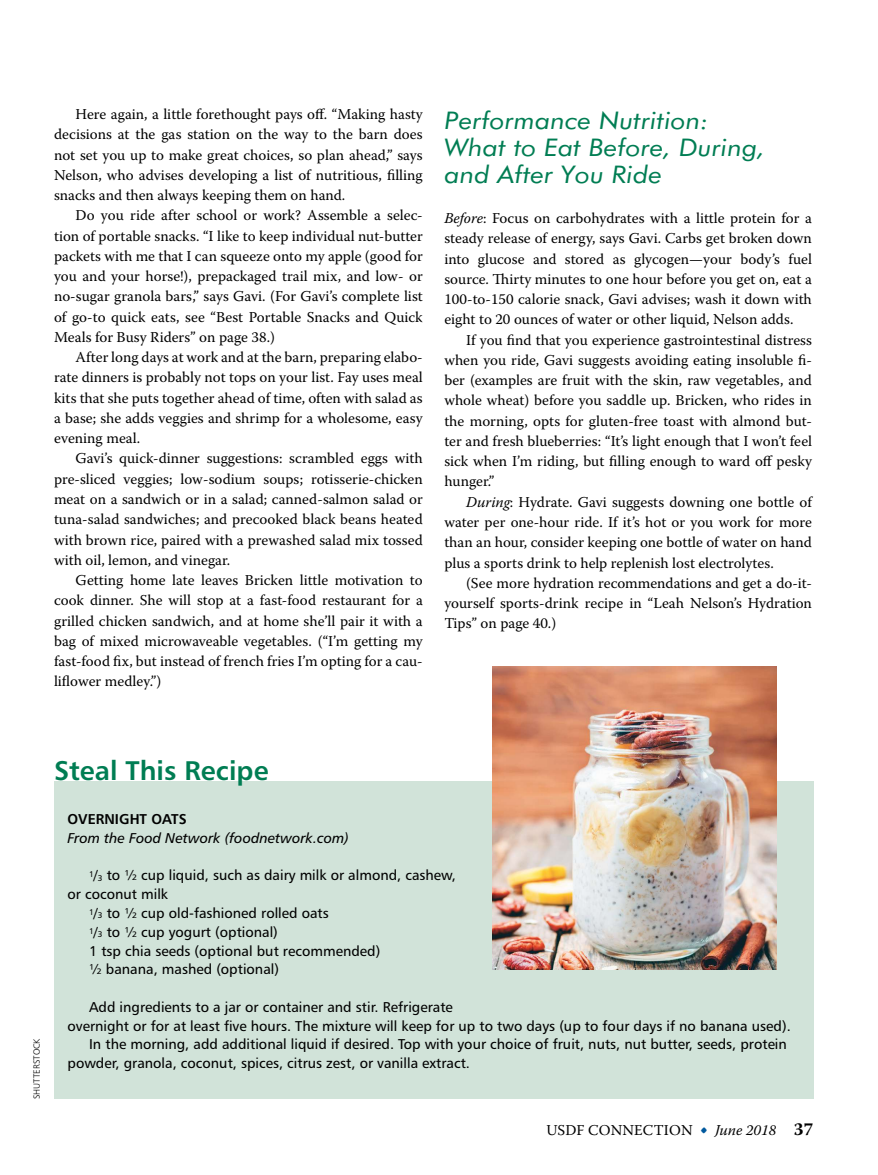
<style>
.page{position:relative;width:878px;height:1175px;background:#fff}
.page>*{position:absolute;margin:0;border:0;box-sizing:border-box;transform-origin:0 0}
.t1{font:27px "Humanist 777 BT Bold B";color:#007d53}
.t2{font:italic 24.3px/27px "Futura BT";color:#007d53;scale:1.11 1}
.t3{font:15px "Warnock Pro";color:#000}
.t4{font:14.25px "Humanist 777 BT Roman B";color:#000}
.t5{font:14.25px/18.8px "Humanist 777 BT Italic B";color:#000}
.t6{font:9px "Humanist 777 BT Light B";color:#000}
.s1{font-style:italic}
.s2{font-family:"Humanist 777 BT Bold B"}
.s3{font-size:8.25px}
.s4{font-size:21px;color:#00599e}
.s5{font-weight:700;font-size:18px}
</style>
<div class="page">
<div style="left:54px;top:781px;width:759px;height:318px;background:#d1e3d9"></div>
<img style="left:492px;top:667px;width:284px;height:302px">
<p class="t3" style="left:76px;top:108px;width:348px">Here again, a little forethought pays off. “Making hasty</p>
<p class="t3" style="left:54px;top:129px;width:370px">decisions at the gas station on the way to the barn does</p>
<p class="t3" style="left:54px;top:149px;width:370px">not set you up to make great choices, so plan ahead,” says</p>
<p class="t3" style="left:54px;top:169px;width:370px">Nelson, who advises developing a list of nutritious, filling</p>
<p class="t3" style="left:54px;top:189px;width:293px">snacks and then always keeping them on hand.</p>
<p class="t3" style="left:76px;top:210px;width:348px">Do you ride after school or work? assemble a selec-</p>
<p class="t3" style="left:54px;top:230px;width:370px">tion of portable snacks. “i like to keep individual nut-butter</p>
<p class="t3" style="left:54px;top:250px;width:370px">packets with me that i can squeeze onto my apple (good for</p>
<p class="t3" style="left:54px;top:270px;width:370px">you and your horse!), prepackaged trail mix, and low- or</p>
<p class="t3" style="left:54px;top:291px;width:370px">no-sugar granola bars,” says Gavi. (For Gavi’s complete list</p>
<p class="t3" style="left:54px;top:311px;width:370px">of go-to quick eats, see “Best Portable Snacks and Quick</p>
<p class="t3" style="left:54px;top:331px;width:222px">Meals for Busy riders” on page 38.)</p>
<p class="t3" style="left:76px;top:351px;width:348px">after long days at work and at the barn, preparing elabo-</p>
<p class="t3" style="left:54px;top:372px;width:370px">rate dinners is probably not tops on your list. Fay uses meal</p>
<p class="t3" style="left:54px;top:392px;width:370px">kits that she puts together ahead of time, often with salad as</p>
<p class="t3" style="left:54px;top:412px;width:370px">a base; she adds veggies and shrimp for a wholesome, easy</p>
<p class="t3" style="left:54px;top:432px;width:88px">evening meal.</p>
<p class="t3" style="left:76px;top:453px;width:348px">Gavi’s quick-dinner suggestions: scrambled eggs with</p>
<p class="t3" style="left:54px;top:473px;width:370px">pre-sliced veggies; low-sodium soups; rotisserie-chicken</p>
<p class="t3" style="left:54px;top:493px;width:370px">meat on a sandwich or in a salad; canned-salmon salad or</p>
<p class="t3" style="left:54px;top:513px;width:370px">tuna-salad sandwiches; and precooked black beans heated</p>
<p class="t3" style="left:54px;top:534px;width:370px">with brown rice, paired with a prewashed salad mix tossed</p>
<p class="t3" style="left:54px;top:554px;width:178px">with oil, lemon, and vinegar.</p>
<p class="t3" style="left:76px;top:574px;width:348px">Getting home late leaves Bricken little motivation to</p>
<p class="t3" style="left:54px;top:594px;width:370px">cook dinner. She will stop at a fast-food restaurant for a</p>
<p class="t3" style="left:54px;top:615px;width:370px">grilled chicken sandwich, and at home she’ll pair it with a</p>
<p class="t3" style="left:54px;top:635px;width:370px">bag of mixed microwaveable vegetables. (“i’m getting my</p>
<p class="t3" style="left:54px;top:655px;width:370px">fast-food fix, but instead of french fries i’m opting for a cau-</p>
<p class="t3" style="left:54px;top:675px;width:109px">liflower medley.”)</p>
<p class="t2" style="left:444px;top:106px;width:290px">Performance Nutrition:<br>What to Eat Before, During, and After You Ride</p>
<p class="t3" style="left:444px;top:212px;width:369px"><span class="s1">Before</span>: Focus on carbohydrates with a little protein for a</p>
<p class="t3" style="left:444px;top:233px;width:369px">steady release of energy, says Gavi. Carbs get broken down</p>
<p class="t3" style="left:444px;top:253px;width:369px">into glucose and stored as glycogen—your body’s fuel</p>
<p class="t3" style="left:444px;top:273px;width:369px">source. Thirty minutes to one hour before you get on, eat a</p>
<p class="t3" style="left:444px;top:293px;width:369px">100-to-150 calorie snack, Gavi advises; wash it down with</p>
<p class="t3" style="left:444px;top:314px;width:351px">eight to 20 ounces of water or other liquid, Nelson adds.</p>
<p class="t3" style="left:466px;top:334px;width:347px">if you find that you experience gastrointestinal distress</p>
<p class="t3" style="left:444px;top:354px;width:369px">when you ride, Gavi suggests avoiding eating insoluble fi-</p>
<p class="t3" style="left:444px;top:374px;width:369px">ber (examples are fruit with the skin, raw vegetables, and</p>
<p class="t3" style="left:444px;top:395px;width:369px">whole wheat) before you saddle up. Bricken, who rides in</p>
<p class="t3" style="left:444px;top:415px;width:369px">the morning, opts for gluten-free toast with almond but-</p>
<p class="t3" style="left:444px;top:435px;width:369px">ter and fresh blueberries: “it’s light enough that i won’t feel</p>
<p class="t3" style="left:444px;top:455px;width:369px">sick when i’m riding, but filling enough to ward off pesky</p>
<p class="t3" style="left:444px;top:476px;width:52px">hunger.”</p>
<p class="t3" style="left:466px;top:496px;width:347px"><span class="s1">During</span>: Hydrate. Gavi suggests downing one bottle of</p>
<p class="t3" style="left:444px;top:516px;width:369px">water per one-hour ride. if it’s hot or you work for more</p>
<p class="t3" style="left:444px;top:536px;width:369px">than an hour, consider keeping one bottle of water on hand</p>
<p class="t3" style="left:444px;top:557px;width:331px">plus a sports drink to help replenish lost electrolytes.</p>
<p class="t3" style="left:466px;top:577px;width:347px">(See more hydration recommendations and get a do-it-</p>
<p class="t3" style="left:444px;top:597px;width:369px">yourself sports-drink recipe in “Leah Nelson’s Hydration</p>
<p class="t3" style="left:444px;top:617px;width:113px">tips” on page 40.)</p>
<p class="t6" style="left:33px;top:1099px;width:62px;rotate:-90deg">SHUTTERSTOCK</p>
<p class="t1" style="left:54px;top:760px;width:216px">steal this recipe</p>
<p class="t5" style="left:68px;top:811px;width:283px"><span class="s2">Overnight Oats<br></span>From the Food Network (foodnetwork.com)</p>
<p class="t4" style="left:89px;top:869px;width:368px"><sup>1</sup>/<span class="s3">3</span> to ½ cup liquid, such as dairy milk or almond, cashew,</p>
<p class="t4" style="left:68px;top:888px;width:102px">or coconut milk</p>
<p class="t4" style="left:89px;top:907px;width:241px"><sup>1</sup>/<span class="s3">3</span> to ½ cup old-fashioned rolled oats</p>
<p class="t4" style="left:89px;top:926px;width:190px"><sup>1</sup>/<span class="s3">3</span> to ½ cup yogurt (optional)</p>
<p class="t4" style="left:89px;top:944px;width:292px">1 tsp chia seeds (optional but recommended)</p>
<p class="t4" style="left:89px;top:963px;width:191px">½ banana, mashed (optional)</p>
<p class="t4" style="left:89px;top:1001px;width:365px">Add ingredients to a jar or container and stir. Refrigerate</p>
<p class="t4" style="left:68px;top:1019px;width:724px">overnight or for at least five hours. The mixture will keep for up to two days (up to four days if no banana used).</p>
<p class="t4" style="left:89px;top:1038px;width:699px">In the morning, add additional liquid if desired. Top with your choice of fruit, nuts, nut butter, seeds, protein</p>
<p class="t4" style="left:68px;top:1057px;width:404px">powder, granola, coconut, spices, citrus zest, or vanilla extract.</p>
<p class="t3" style="left:546px;top:1124px;width:268px">USDF CoNNeCtioN <span class="s4">•</span> <span class="s1">June 2018</span> <span class="s5">37</span></p>
</div>
